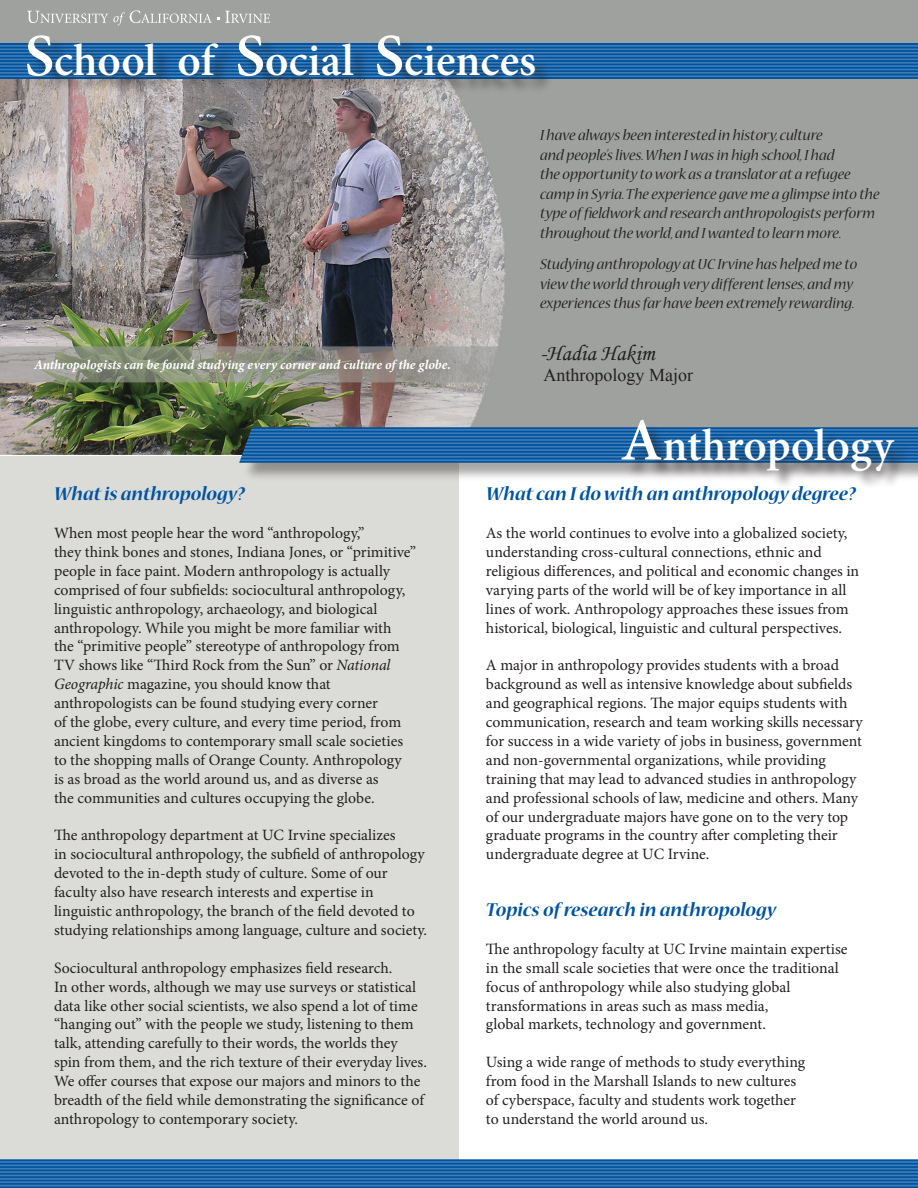
<style>
.page{position:relative;width:918px;height:1188px;background:#fff}
.page>*{position:absolute;margin:0;border:0;box-sizing:border-box;transform-origin:0 0}
.t1{font:600 45px "Minion Pro";color:#fff}
.t2{font:22.5px "Monotype Corsiva";color:#231f20}
.t3{font:italic 700 21px "Nueva Std";color:#00539e}
.t4{font:18px "Times New Roman";color:#231f20}
.t5{font:italic 16.5px/19.5px "Nueva Std";color:#231f20}
.t6{font:15.75px/18.9px "Minion Pro";color:#231f20}
.t7{font:italic 700 13.5px "Minion Pro";letter-spacing:-.005em;color:#fff}
.s1{font-size:60px}
.s2{font-style:italic}
</style>
<div class="page">
<div style="left:0;top:426px;width:459px;height:743px;background:#dbdcd8"></div>
<svg style="left:0;top:1159px;width:918px;height:29px;background:#1e67a9"></svg>
<img style="left:0;top:0;width:918px;height:456px">
<div style="left:0;top:43px;width:918px;height:36px;background:#00539e"></div>
<svg style="left:0;top:45px;width:918px;height:32px"></svg>
<div style="left:241px;top:429px;width:677px;height:54px;background:#231f20;opacity:.4"></div>
<svg style="left:239px;top:427px;width:679px;height:36px;background:#1e65a5"></svg>
<div style="left:624px;top:422px;width:289px;height:69px;background:#231f20;opacity:.5"></div>
<div style="left:28px;top:36px;width:527px;height:61px;background:#231f20;opacity:.5"></div>
<svg style="left:225px;top:11px;width:45px;height:12px"></svg>
<svg style="left:27px;top:10px;width:192px;height:15px;background:#adafad"></svg>
<p class="t1" style="left:25px;top:34px;width:513px"><span class="s1">S</span>chool of <span class="s1">S</span>ocial <span class="s1">S</span>ciences</p>
<p class="t7" style="left:34px;top:355px;width:418px">Anthropologists can be found studying every corner and culture of the globe.</p>
<p class="t3" style="left:54px;top:484px;width:192px">What is anthropology?</p>
<p class="t6" style="left:54px;top:524px;width:312px">When most people hear the word “anthropology,”</p>
<p class="t6" style="left:54px;top:543px;width:364px">they think bones and stones, Indiana Jones, or “primitive”</p>
<p class="t6" style="left:54px;top:561px;width:338px">people in face paint. Modern anthropology is actually</p>
<p class="t6" style="left:54px;top:580px;width:353px">comprised of four subfields: sociocultural anthropology, linguistic anthropology, archaeology, and biological</p>
<p class="t6" style="left:54px;top:618px;width:339px">anthropology. While you might be more familiar with</p>
<p class="t6" style="left:54px;top:637px;width:347px">the “primitive people” stereotype of anthropology from</p>
<p class="t6" style="left:54px;top:656px;width:338px">TV shows like “Third Rock from the Sun” or <span class="s2">National</span></p>
<p class="t6" style="left:54px;top:675px;width:278px"><span class="s2">Geographic</span> magazine, you should know that</p>
<p class="t6" style="left:54px;top:694px;width:326px">anthropologists can be found studying every corner</p>
<p class="t6" style="left:54px;top:713px;width:351px">of the globe, every culture, and every time period, from ancient kingdoms to contemporary small scale societies</p>
<p class="t6" style="left:54px;top:750px;width:349px">to the shopping malls of Orange County. Anthropology</p>
<p class="t6" style="left:54px;top:769px;width:326px">is as broad as the world around us, and as diverse as</p>
<p class="t6" style="left:54px;top:788px;width:322px">the communities and cultures occupying the globe.</p>
<p class="t6" style="left:54px;top:826px;width:343px">The anthropology department at UC Irvine specializes</p>
<p class="t6" style="left:54px;top:845px;width:372px">in sociocultural anthropology, the subfield of anthropology</p>
<p class="t6" style="left:54px;top:864px;width:335px">devoted to the in-depth study of culture. Some of our</p>
<p class="t6" style="left:54px;top:883px;width:321px">faculty also have research interests and expertise in</p>
<p class="t6" style="left:54px;top:902px;width:375px">linguistic anthropology, the branch of the field devoted to studying relationships among language, culture and society.</p>
<p class="t6" style="left:54px;top:958px;width:340px">Sociocultural anthropology emphasizes field research.</p>
<p class="t6" style="left:54px;top:977px;width:375px">In other words, although we may use surveys or statistical data like other social scientists, we also spend a lot of time “hanging out” with the people we study, listening to them talk, attending carefully to their words, the worlds they spin from them, and the rich texture of their everyday lives.<br>We offer courses that expose our majors and minors to the breadth of the field while demonstrating the significance of anthropology to contemporary society.</p>
<p class="t5" style="left:540px;top:126px;width:284px">I have always been interested in history, culture</p>
<p class="t5" style="left:540px;top:146px;width:296px">and people’s lives. When I was in high school, I had</p>
<p class="t5" style="left:540px;top:165px;width:341px">the opportunity to work as a translator at a refugee camp in Syria. The experience gave me a glimpse into the type of fieldwork and research anthropologists perform throughout the world, and I wanted to learn more.</p>
<p class="t5" style="left:540px;top:255px;width:319px">Studying anthropology at UC Irvine has helped me to view the world through very different lenses, and my experiences thus far have been extremely rewarding.</p>
<p class="t2" style="left:540px;top:339px;width:116px">-Hadia Hakim</p>
<p class="t4" style="left:544px;top:363px;width:151px">Anthropology Major</p>
<p class="t1" style="left:620px;top:418px;width:275px"><span class="s1">A</span>nthropology</p>
<p class="t3" style="left:486px;top:484px;width:371px">What can I do with an anthropology degree?</p>
<p class="t6" style="left:486px;top:524px;width:363px">As the world continues to evolve into a globalized society, understanding cross-cultural connections, ethnic and</p>
<p class="t6" style="left:486px;top:561px;width:375px">religious differences, and political and economic changes in varying parts of the world will be of key importance in all lines of work. Anthropology approaches these issues from historical, biological, linguistic and cultural perspectives.</p>
<p class="t6" style="left:486px;top:656px;width:378px">A major in anthropology provides students with a broad background as well as intensive knowledge about subfields and geographical regions. The major equips students with communication, research and team working skills necessary for success in a wide variety of jobs in business, government</p>
<p class="t6" style="left:486px;top:750px;width:373px">and non-governmental organizations, while providing training that may lead to advanced studies in anthropology and professional schools of law, medicine and others. Many of our undergraduate majors have gone on to the very top graduate programs in the country after completing their undergraduate degree at UC Irvine.</p>
<p class="t3" style="left:486px;top:900px;width:292px">Topics of research in anthropology</p>
<p class="t6" style="left:486px;top:939px;width:363px">The anthropology faculty at UC Irvine maintain expertise</p>
<p class="t6" style="left:486px;top:958px;width:354px">in the small scale societies that were once the traditional focus of anthropology while also studying global</p>
<p class="t6" style="left:486px;top:996px;width:284px">transformations in areas such as mass media,</p>
<p class="t6" style="left:486px;top:1015px;width:281px">global markets, technology and government.</p>
<p class="t6" style="left:486px;top:1053px;width:321px">Using a wide range of methods to study everything</p>
<p class="t6" style="left:486px;top:1072px;width:312px">from food in the Marshall Islands to new cultures</p>
<p class="t6" style="left:486px;top:1091px;width:312px">of cyberspace, faculty and students work together</p>
<p class="t6" style="left:486px;top:1110px;width:224px">to understand the world around us.</p>
</div>
